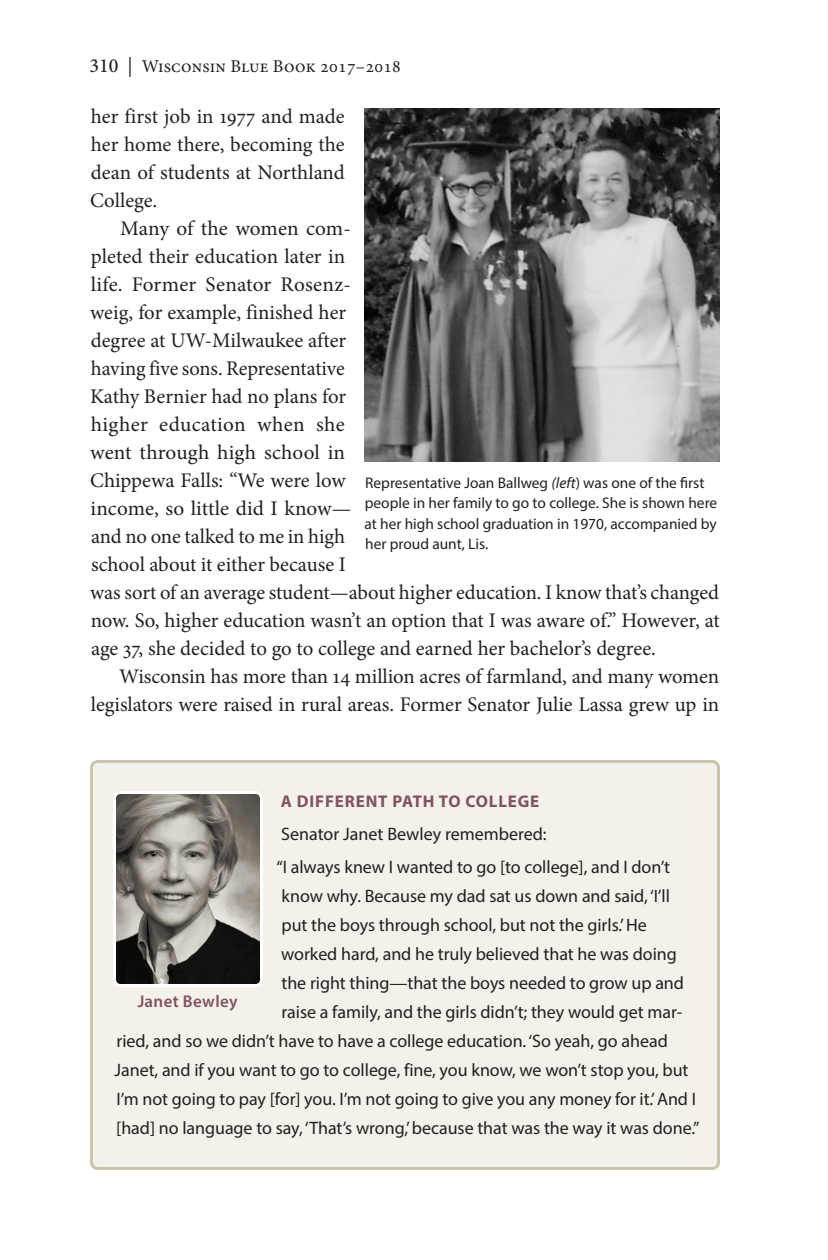
<style>
.page{position:relative;width:828px;height:1260px;background:#fff}
.page>*{position:absolute;margin:0;border:0;box-sizing:border-box;transform-origin:0 0}
.t1{font:20.8px/28px "Minion Pro";letter-spacing:-.005em;color:#231f20;text-align:justify}
.t2{font:18px/33px "Myriad Pro";letter-spacing:-.005em;color:#231f20}
.t3{font:18px "Minion Pro";letter-spacing:.01em;color:#231f20}
.t4{font:700 17px "Myriad Pro";letter-spacing:.05em;color:#815262}
.t5{font:600 17px "Myriad Pro";letter-spacing:.02em;color:#815262}
.t6{font:15.4px/20.6px "Myriad Pro";color:#231f20}
.s1{font-weight:500;font-size:20px}
.s2{font-size:20px}
.s3{font-style:italic}
</style>
<div class="page">
<div style="left:91px;top:762px;width:628px;height:406px;background:#f3f1ea;border-radius:7px"></div>
<div style="left:90px;top:760px;width:630px;height:410px;border:3px solid #cbc5ab;border-radius:7px"></div>
<img style="left:364px;top:108px;width:356px;height:354px">
<img style="left:117px;top:795px;width:142px;height:188px">
<div style="left:113px;top:791px;width:150px;height:196px;border:3px solid #fff;border-radius:6px"></div>
<p class="t3" style="left:89px;top:54px;width:313px"><span class="s1">310</span> <span class="s2">|</span> Wisconsin Blue Book 2017–2018</p>
<p class="t1" style="left:90px;top:103px;width:256px">her first job in 1977 and made her home there, becoming the dean of students at Northland College.</p>
<p class="t1" style="left:90px;top:215px;width:631px;text-align:left;text-indent:30px">Many of the women com-<br>pleted their education later in<br>life. Former Senator Rosenz-<br>weig, for example, finished her<br>degree at UW-Milwaukee after<br>having five sons. Representative<br>Kathy Bernier had no plans for<br>higher education when she<br>went through high school in<br>Chippewa Falls: “We were low<br>income, so little did I know—<br>and no one talked to me in high<br>school about it either because I<br>was sort of an average student—about higher education. I know that’s changed now. So, higher education wasn’t an option that I was aware of.” However, at age 37, she decided to go to college and earned her bachelor’s degree.</p>
<p class="t1" style="left:91px;top:663px;width:630px;text-align:right">Wisconsin has more than 14 million acres of farmland, and many women legislators were raised in rural areas. Former Senator Julie Lassa grew up in</p>
<p class="t6" style="left:364px;top:472px;width:354px">Representative Joan Ballweg <span class="s3">(left</span>) was one of the first people in her family to go to college. She is shown here at her high school graduation in 1970, accompanied by her proud aunt, Lis.</p>
<p class="t4" style="left:281px;top:790px;width:260px">A DIFFERENT PATH TO COLLEGE</p>
<p class="t2" style="left:276px;top:817px;width:395px">Senator Janet Bewley remembered:<br>“I always knew I wanted to go [to college], and I don’t</p>
<p class="t2" style="left:281px;top:879px;width:390px">know why. Because my dad sat us down and said, ‘I’ll</p>
<p class="t2" style="left:282px;top:908px;width:367px">put the boys through school, but not the girls.’ He</p>
<p class="t2" style="left:281px;top:937px;width:397px">worked hard, and he truly believed that he was doing</p>
<p class="t2" style="left:281px;top:966px;width:404px">the right thing—that the boys needed to grow up and</p>
<p class="t2" style="left:282px;top:995px;width:402px">raise a family, and the girls didn’t; they would get mar-</p>
<p class="t2" style="left:117px;top:1024px;width:553px">ried, and so we didn’t have to have a college education. ‘So yeah, go ahead</p>
<p class="t2" style="left:115px;top:1053px;width:575px">Janet, and if you want to go to college, fine, you know, we won’t stop you, but</p>
<p class="t2" style="left:117px;top:1082px;width:581px">I’m not going to pay [for] you. I’m not going to give you any money for it.’ And I</p>
<p class="t2" style="left:116px;top:1111px;width:585px">[had] no language to say, ‘That’s wrong,’ because that was the way it was done.”</p>
<p class="t5" style="left:138px;top:990px;width:101px">Janet Bewley</p>
</div>
